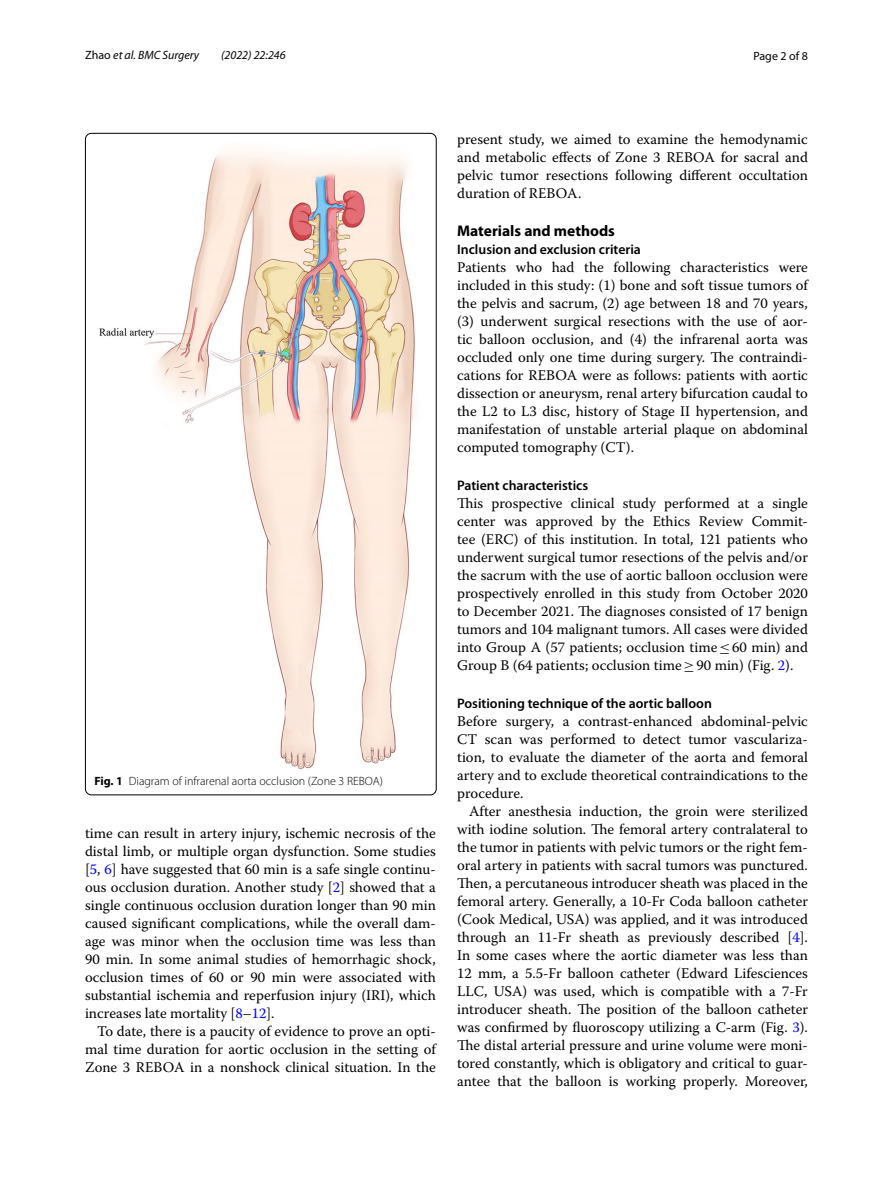
<style>
.page{position:relative;width:893px;height:1187px;background:#fff}
.page>*{position:absolute;margin:0;border:0;box-sizing:border-box;transform-origin:0 0}
.t1{font:700 15.45px "Myriad Pro";color:#000}
.t2{font:14.7px/18px "Warnock Pro";color:#000;text-align:justify}
.t3{font:600 13.8px "Myriad Pro";color:#000}
.t4{font:300 12px "Myriad Pro";color:#000}
.t5{font:italic 12px "Myriad Pro";color:#000}
.t6{font:12px "Myriad Pro";color:#000}
.s1{font-style:normal}
.s2{font-weight:700}
.s3{color:#00f}
.s4{font-family:"MTSY"}
</style>
<div class="page">
<img style="left:99px;top:152px;width:316px;height:617px">
<p class="t5" style="left:85px;top:48px;width:116px"><span class="s1">Zhao</span> et al. BMC Surgery</p>
<p class="t5" style="left:221px;top:48px;width:66px">(2022) 22:246</p>
<p class="t6" style="left:753px;top:48px;width:56px">Page 2 of 8</p>
<p class="t4" style="left:94px;top:774px;width:290px"><span class="s2">Fig. 1</span> Diagram of infrarenal aorta occlusion (Zone 3 REBOA)</p>
<p class="t2" style="left:85px;top:824px;width:352px">time can result in artery injury, ischemic necrosis of the distal limb, or multiple organ dysfunction. Some studies [<span class="s3">5</span>, <span class="s3">6</span>] have suggested that 60 min is a safe single continu&shy;ous occlusion duration. Another study [<span class="s3">2</span>] showed that a single continuous occlusion duration longer than 90 min caused significant complications, while the overall dam&shy;age was minor when the occlusion time was less than 90 min. In some animal studies of hemorrhagic shock, occlusion times of 60 or 90 min were associated with substantial ischemia and reperfusion injury (IRI), which increases late mortality [<span class="s3">8</span>–<span class="s3">12</span>].</p>
<p class="t2" style="left:85px;top:1022px;width:352px;text-indent:12px">To date, there is a paucity of evidence to prove an opti&shy;mal time duration for aortic occlusion in the setting of Zone 3 REBOA in a nonshock clinical situation. In the</p>
<p class="t2" style="left:457px;top:130px;width:352px">present study, we aimed to examine the hemodynamic and metabolic effects of Zone 3 REBOA for sacral and pelvic tumor resections following different occultation duration of REBOA.</p>
<p class="t1" style="left:457px;top:220px;width:159px">Materials and methods</p>
<p class="t3" style="left:457px;top:240px;width:185px">Inclusion and exclusion criteria</p>
<p class="t2" style="left:457px;top:257px;width:352px">Patients who had the following characteristics were included in this study: (1) bone and soft tissue tumors of the pelvis and sacrum, (2) age between 18 and 70 years, (3) underwent surgical resections with the use of aor&shy;tic balloon occlusion, and (4) the infrarenal aorta was occluded only one time during surgery. The contraindi&shy;cations for REBOA were as follows: patients with aortic dissection or aneurysm, renal artery bifurcation caudal to the L2 to L3 disc, history of Stage II hypertension, and manifestation of unstable arterial plaque on abdominal computed tomography (CT).</p>
<p class="t3" style="left:457px;top:476px;width:133px">Patient characteristics</p>
<p class="t2" style="left:457px;top:493px;width:352px">This prospective clinical study performed at a single center was approved by the Ethics Review Commit&shy;tee (ERC) of this institution. In total, 121 patients who underwent surgical tumor resections of the pelvis and/or the sacrum with the use of aortic balloon occlusion were prospectively enrolled in this study from October 2020 to December 2021. The diagnoses consisted of 17 benign tumors and 104 malignant tumors. All cases were divided into Group A (57 patients; occlusion time<span class="s4">≤</span>60 min) and Group B (64 patients; occlusion time<span class="s4">≥</span>90 min) (Fig. <span class="s3">2</span>).</p>
<p class="t3" style="left:457px;top:694px;width:256px">Positioning technique of the aortic balloon</p>
<p class="t2" style="left:457px;top:711px;width:352px">Before surgery, a contrast-enhanced abdominal-pelvic CT scan was performed to detect tumor vasculariza&shy;tion, to evaluate the diameter of the aorta and femoral artery and to exclude theoretical contraindications to the procedure.</p>
<p class="t2" style="left:457px;top:801px;width:352px;text-indent:12px">After anesthesia induction, the groin were sterilized with iodine solution. The femoral artery contralateral to the tumor in patients with pelvic tumors or the right fem&shy;oral artery in patients with sacral tumors was punctured.<br>Then, a percutaneous introducer sheath was placed in the femoral artery. Generally, a 10-Fr Coda balloon catheter (Cook Medical, USA) was applied, and it was introduced through an 11-Fr sheath as previously described [<span class="s3">4</span>].<br>In some cases where the aortic diameter was less than 12 mm, a 5.5-Fr balloon catheter (Edward Lifesciences LLC, USA) was used, which is compatible with a 7-Fr introducer sheath. The position of the balloon catheter was confirmed by fluoroscopy utilizing a C-arm (Fig. <span class="s3">3</span>).<br>The distal arterial pressure and urine volume were moni&shy;tored constantly, which is obligatory and critical to guar&shy;antee that the balloon is working properly. Moreover,</p>
</div>
